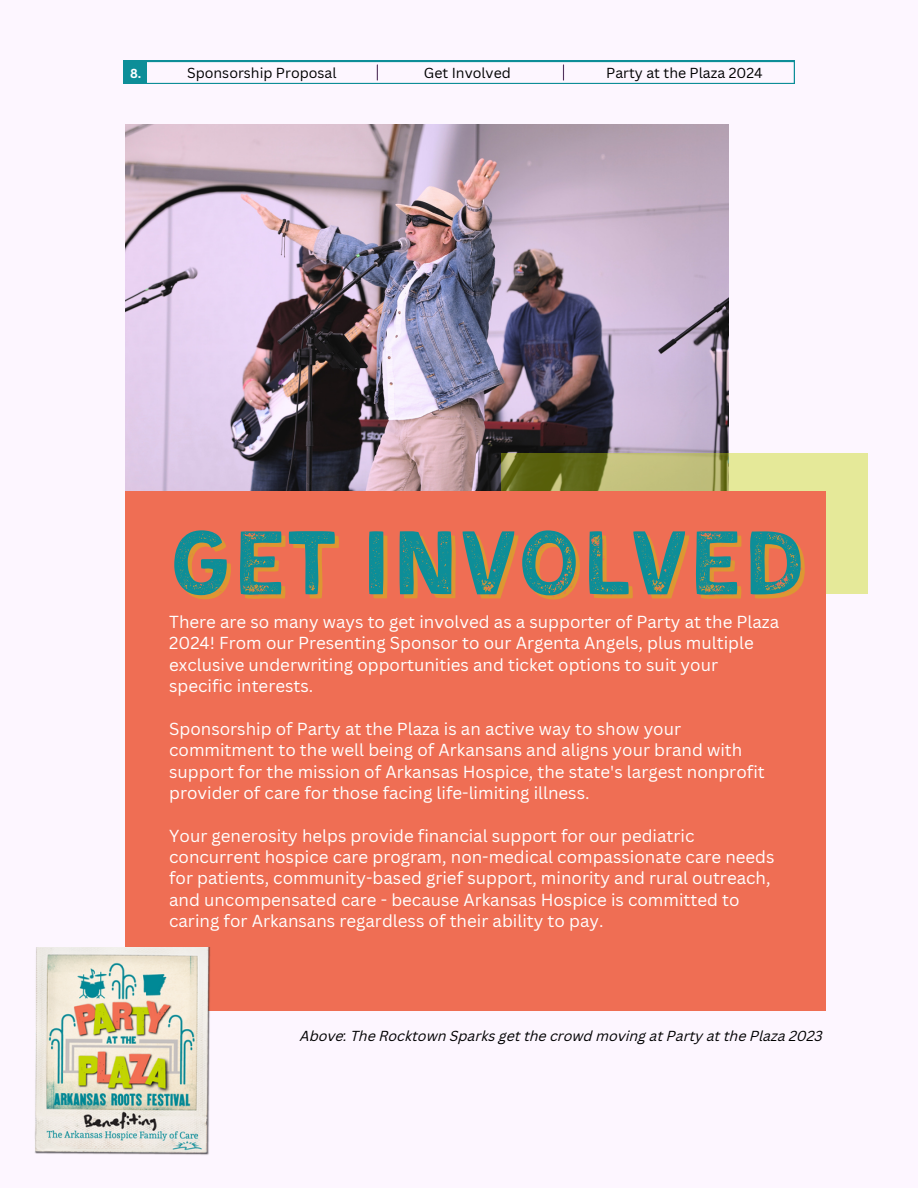
<style>
.page{position:relative;width:918px;height:1188px;background:#fdf6ff}
.page>*{position:absolute;margin:0;border:0;box-sizing:border-box;transform-origin:0 0}
.t1{font:93.15px "Kent 4 F Printed";color:#0d8e98}
.t2{font:16.95px/21.3px "Canva Sans";color:#fff}
.t3{font:italic 14.1px "Canva Sans";color:#000}
.t4{font:14.1px "Canva Sans";color:#000}
.t5{font:700 12.75px "Canva Sans";color:#fff}
</style>
<div class="page">
<div style="left:123px;top:61px;width:23px;height:23px;background:#0d8e98"></div>
<svg style="left:146px;top:61px;width:649px;height:22px"></svg>
<img style="left:125px;top:125px;width:603px;height:366px">
<svg style="left:502px;top:453px;width:365px;height:141px;background:#bec174"></svg>
<div style="left:125px;top:491px;width:701px;height:520px;background:#ef6e54"></div>
<img style="left:35px;top:948px;width:176px;height:207px">
<h2 class="t5" style="left:130px;top:64px;width:13px">8.</h2>
<p class="t4" style="left:187px;top:63px;width:151px">Sponsorship Proposal</p>
<p class="t4" style="left:424px;top:63px;width:88px">Get Involved</p>
<p class="t4" style="left:606px;top:63px;width:158px">Party at the Plaza 2024</p>
<h3 class="t1" style="left:169px;top:524px;width:638px">GET INVOLVED</h3>
<h1 class="t2" style="left:169px;top:611px;width:612px">There are so many ways to get involved as a supporter of Party at the Plaza 2024! From our Presenting Sponsor to our Argenta Angels, plus multiple exclusive underwriting opportunities and ticket options to suit your specific interests.</h1>
<h2 class="t2" style="left:169px;top:718px;width:597px">Sponsorship of Party at the Plaza is an active way to show your commitment to the well being of Arkansans and aligns your brand with support for the mission of Arkansas Hospice, the state's largest nonprofit provider of care for those facing life-limiting illness.</h2>
<h2 class="t2" style="left:169px;top:824px;width:607px">Your generosity helps provide financial support for our pediatric concurrent hospice care program, non-medical compassionate care needs for patients, community-based grief support, minority and rural outreach, and uncompensated care - because Arkansas Hospice is committed to caring for Arkansans regardless of their ability to pay.</h2>
<p class="t3" style="left:300px;top:1030px;width:524px">Above: The Rocktown Sparks get the crowd moving at Party at the Plaza 2023</p>
</div>
